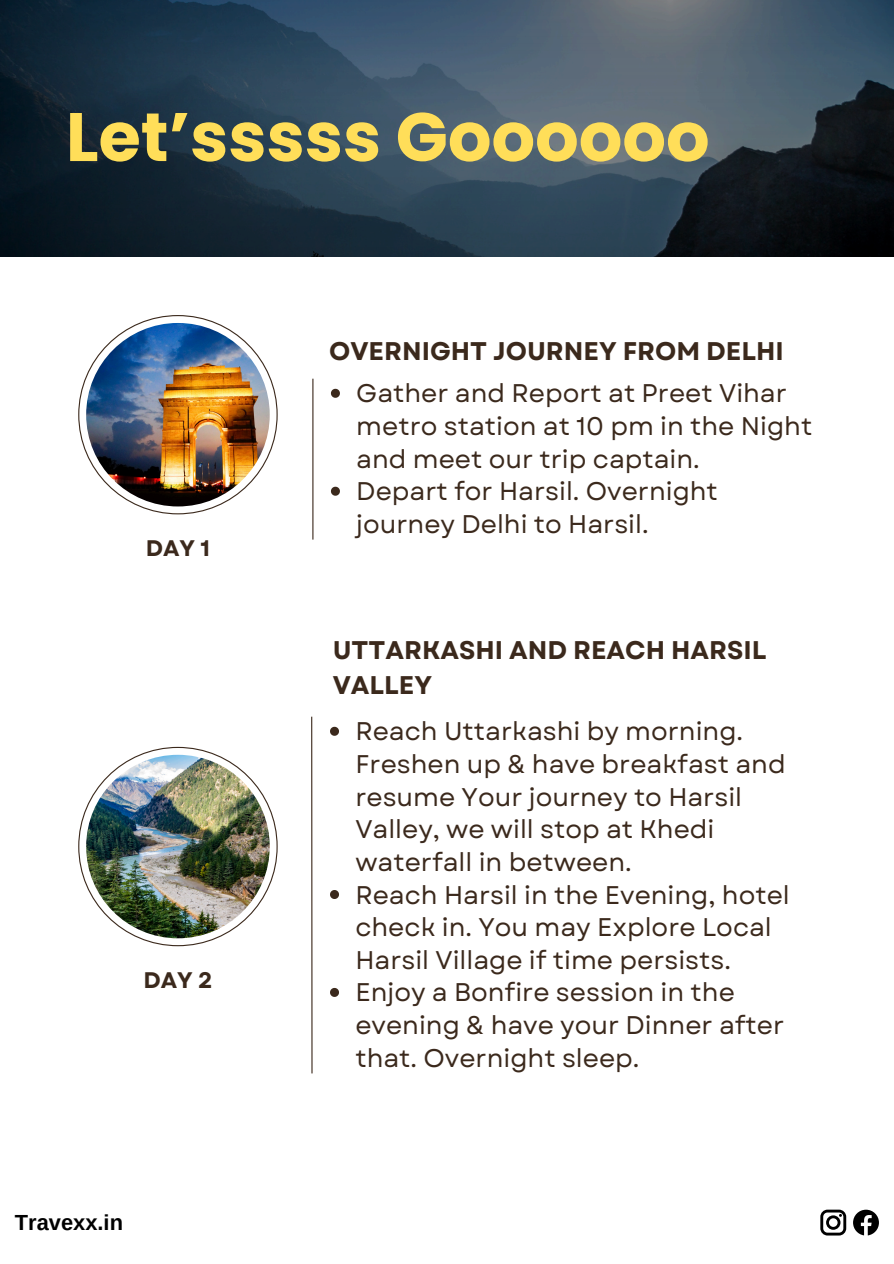
<style>
.page{position:relative;width:894px;height:1264px;background:#fff}
.page>*{position:absolute;margin:0;border:0;box-sizing:border-box;transform-origin:0 0}
.t1{font:700 68.4px "Poppins";color:#ffde59}
.t2{font:25.5px/32.7px "Garet";color:#3b291c}
.t3{font:700 25.5px/34.8px "Garet";color:#3b291c}
.t4{font:700 22.5px "Garet";color:#3b291c}
.t5{font:700 21.9px "Arimo";color:#000}
</style>
<div class="page">
<svg style="left:853px;top:1209px;width:25px;height:26px"></svg>
<svg style="left:820px;top:1209px;width:26px;height:26px"></svg>
<svg style="left:1px;top:0;width:892px;height:256px;background:#2f4150"></svg>
<svg style="left:78px;top:747px;width:199px;height:199px"></svg>
<img style="left:86px;top:754px;width:184px;height:184px;border-radius:50%">
<svg style="left:330px;top:726px;width:9px;height:9px"></svg>
<svg style="left:330px;top:890px;width:9px;height:9px"></svg>
<svg style="left:330px;top:987px;width:9px;height:9px"></svg>
<hr style="left:311px;top:716px;width:1px;height:357px;background:#3b291c">
<svg style="left:78px;top:315px;width:199px;height:199px"></svg>
<img style="left:86px;top:323px;width:184px;height:183px;border-radius:50%">
<svg style="left:331px;top:389px;width:9px;height:9px"></svg>
<svg style="left:331px;top:486px;width:9px;height:9px"></svg>
<hr style="left:312px;top:379px;width:1px;height:160px;background:#3b291c">
<p class="t1" style="left:66px;top:89px;width:645px">Let’sssss Goooooo</p>
<p class="t3" style="left:329px;top:334px;width:456px">OVERNIGHT JOURNEY FROM DELHI</p>
<p class="t4" style="left:146px;top:532px;width:66px">DAY 1</p>
<h1 class="t4" style="left:143px;top:963px;width:71px">DAY 2</h1>
<p class="t5" style="left:15px;top:1210px;width:110px">Travexx.in</p>
<h4 class="t2" style="left:356px;top:377px;width:457px">Gather and Report at Preet Vihar metro station at 10 pm in the Night and meet our trip captain.</h4>
<h2 class="t2" style="left:356px;top:475px;width:363px">Depart for Harsil. Overnight journey Delhi to Harsil.</h2>
<p class="t3" style="left:332px;top:633px;width:435px">UTTARKASHI AND REACH HARSIL<br>VALLEY</p>
<p class="t2" style="left:355px;top:715px;width:431px">Reach Uttarkashi by morning.<br>Freshen up &amp; have breakfast and resume Your journey to Harsil<br>Valley, we will stop at Khedi waterfall in between.</p>
<h4 class="t2" style="left:355px;top:878px;width:436px">Reach Harsil in the Evening, hotel check in. You may Explore Local<br>Harsil Village if time persists.</h4>
<h2 class="t2" style="left:355px;top:976px;width:430px">Enjoy a Bonfire session in the evening &amp; have your Dinner after that. Overnight sleep.</h2>
</div>
